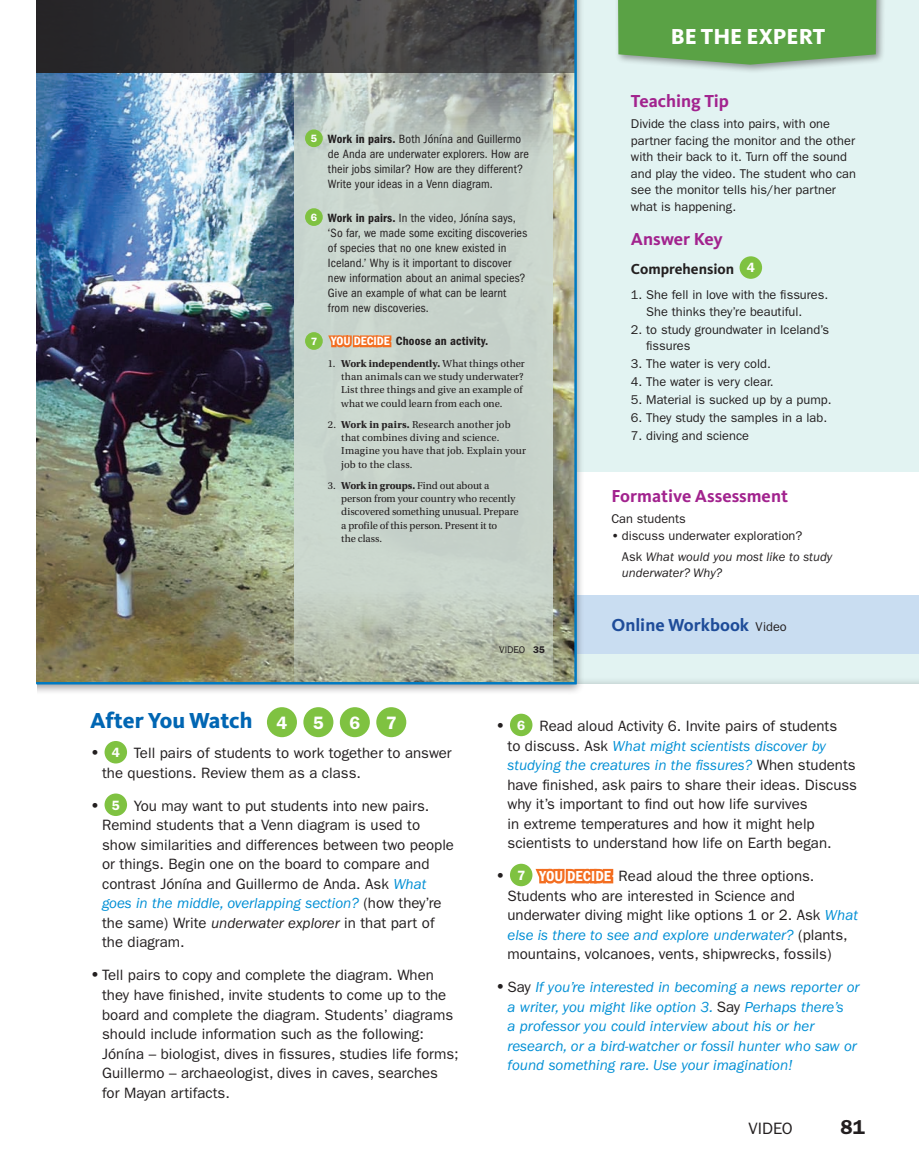
<style>
.page{position:relative;width:919px;height:1175px;background:#fff}
.page>*{position:absolute;margin:0;border:0;box-sizing:border-box;transform-origin:0 0}
.t1{font:800 22.5px "Kievit OT";letter-spacing:-.005em;color:#0166b3}
.t2{font:800 22.5px "Kievit OT";color:#fff}
.t3{font:600 20.25px "ITC Franklin Gothic Std";color:#231f20}
.t4{font:700 18px "Kievit OT";color:#a2238e}
.t5{font:700 18px "Kievit OT";color:#1e4c99}
.t6{font:600 18px "ITC Franklin Gothic Std";color:#fff}
.t7{font:16.5px "ITC Franklin Gothic Std";color:#231f20}
.t8{font:15px/19.5px "ITC Franklin Gothic Std";color:#231f20}
.t9{font:italic 15px/19.5px "ITC Franklin Gothic Std";color:#008fd5}
.t10{font:700 15px "Kievit OT";color:#231f20}
.t11{font:15px "ITC Franklin Gothic Std Dm Cd";color:#fff}
.t12{font:12.75px/16.5px "ITC Franklin Gothic Std";color:#231f20}
.t13{font:italic 12.75px "ITC Franklin Gothic Std";color:#231f20}
.t14{font:condensed 12.45px/15px "ITC Franklin Gothic Std";letter-spacing:.005em;color:#231f20}
.t15{font:12.45px "ITC Franklin Gothic Std Dm Cd";letter-spacing:.01em;color:#231f20}
.t16{font:10.65px/13.2px "Utopia Std";color:#231f20}
.t17{font:600 10.65px "ITC Franklin Gothic Std";color:#fff}
.t18{font:9.75px "ITC Franklin Gothic Std";color:#231f20}
.s1{font-family:"ITC Franklin Gothic Std Dm Cd";font-stretch:normal}
.s2{color:#fff}
.s3{font-weight:700}
.s4{font-family:"ITC Franklin Gothic Std";font-weight:600;font-size:13.5px;color:#fff}
.s5{font-weight:600}
.s6{font-style:italic}
.s7{font-family:"ITC Franklin Gothic Std";font-weight:400;font-size:12.75px;color:#231f20}
.s8{font-family:"ITC Franklin Gothic Std";font-weight:600;font-size:18px;color:#fff}
.s9{font-weight:600;font-size:16.5px}
.s10{font-weight:600;font-size:13.5px;color:#fff}
.s11{font-style:italic;color:#008fd5}
.s12{font-family:"ITC Franklin Gothic Std";font-weight:600;font-size:16.5px;color:#231f20}
.s13{font-family:"ITC Franklin Gothic Std";font-weight:600;font-size:13.5px}
.s14{font-weight:600;font-style:normal;font-size:16.5px;color:#231f20}
.s15{font-style:normal;color:#231f20}
</style>
<div class="page">
<div style="left:549px;top:0;width:369px;height:1175px;background:#e2f3f2"></div>
<div style="left:0;top:684px;width:918px;height:491px;background:#fff"></div>
<div style="left:567px;top:472px;width:351px;height:123px;background:#fff"></div>
<div style="left:567px;top:595px;width:351px;height:59px;background:#c9ddf1"></div>
<div style="left:0;top:0;width:584px;height:695px;background:#231f20;opacity:.45"></div>
<div style="left:0;top:0;width:36px;height:1175px;background:#fff"></div>
<img style="left:36px;top:0;width:541px;height:685px">
<div style="left:614px;top:0;width:271px;height:74px;background:#231f20;opacity:.45"></div>
<svg style="left:617px;top:0;width:259px;height:65px;background:#62a550"></svg>
<div style="left:739px;top:256px;width:22px;height:23px;background:#7fc241;border-radius:50%"></div>
<div style="left:267px;top:707px;width:30px;height:30px;background:#7fc241;border-radius:50%"></div>
<div style="left:303px;top:707px;width:30px;height:30px;background:#7fc241;border-radius:50%"></div>
<div style="left:339px;top:707px;width:30px;height:30px;background:#7fc241;border-radius:50%"></div>
<div style="left:376px;top:707px;width:30px;height:30px;background:#7fc241;border-radius:50%"></div>
<div style="left:104px;top:741px;width:23px;height:22px;background:#7fc241;border-radius:50%"></div>
<div style="left:104px;top:793px;width:23px;height:23px;background:#7fc241;border-radius:50%"></div>
<div style="left:509px;top:713px;width:23px;height:23px;background:#7fc241;border-radius:50%"></div>
<div style="left:509px;top:863px;width:23px;height:23px;background:#7fc241;border-radius:50%"></div>
<svg style="left:535px;top:868px;width:79px;height:16px"></svg>
<p class="t2" style="left:670px;top:23px;width:156px">BE THE EXPERT</p>
<p class="t17" style="left:310px;top:132px;width:8px">5</p>
<p class="t14" style="left:328px;top:131px;width:202px"><span class="s1">Work in pairs.</span> Both Jónína and Guillermo de Anda are underwater explorers. How are their jobs similar? How are they different?<br>Write your ideas in a Venn diagram.</p>
<p class="t17" style="left:310px;top:211px;width:8px">6</p>
<p class="t14" style="left:328px;top:210px;width:201px"><span class="s1">Work in pairs.</span> In the video, Jónína says, ‘So far, we made some exciting discoveries of species that no one knew existed in Iceland.’ Why is it important to discover new information about an animal species?<br>Give an example of what can be learnt from new discoveries.</p>
<p class="t17" style="left:310px;top:335px;width:8px">7</p>
<p class="t15" style="left:331px;top:334px;width:158px"><span class="s2">You decide</span> choose an activity.</p>
<p class="t16" style="left:341px;top:357px;width:185px;text-indent:-13px">1. <span class="s3">Work independently.</span> What things other than animals can we study underwater?<br>List three things and give an example of what we could learn from each one.</p>
<p class="t16" style="left:341px;top:418px;width:186px;text-indent:-13px">2. <span class="s3">Work in pairs.</span> Research another job that combines diving and science.<br>Imagine you have that job. Explain your job to the class.</p>
<p class="t16" style="left:341px;top:479px;width:179px;text-indent:-13px">3. <span class="s3">Work in groups.</span> Find out about a person from your country who recently discovered something unusual. Prepare a profile of this person. Present it to<br>the class.</p>
<p class="t4" style="left:630px;top:91px;width:99px">Teaching Tip</p>
<p class="t12" style="left:630px;top:116px;width:226px">Divide the class into pairs, with one partner facing the monitor and the other with their back to it. Turn off the sound and play the video. The student who can see the monitor tells his/her partner what is happening.</p>
<p class="t4" style="left:630px;top:229px;width:93px">Answer Key</p>
<p class="t10" style="left:630px;top:260px;width:125px">Comprehension <span class="s4">4</span></p>
<p class="t12" style="left:646px;top:287px;width:183px;text-indent:-15px">1. She fell in love with the fissures.<br>She thinks they’re beautiful.</p>
<p class="t12" style="left:646px;top:321px;width:184px;text-indent:-15px">2. to study groundwater in Iceland’s fissures</p>
<p class="t12" style="left:630px;top:356px;width:141px">3. The water is very cold.</p>
<p class="t12" style="left:630px;top:374px;width:144px">4. The water is very clear.</p>
<p class="t12" style="left:630px;top:392px;width:202px">5. Material is sucked up by a pump.</p>
<p class="t12" style="left:630px;top:410px;width:198px">6. They study the samples in a lab.</p>
<p class="t12" style="left:630px;top:428px;width:120px">7. diving and science</p>
<p class="t4" style="left:611px;top:485px;width:178px">Formative Assessment</p>
<p class="t12" style="left:611px;top:511px;width:76px">Can students</p>
<p class="t12" style="left:621px;top:525px;width:212px;line-height:21px;text-indent:-11px"><span class="s5">•</span> discuss underwater exploration?<br>Ask <span class="s6">What would you most like to study</span></p>
<p class="t13" style="left:621px;top:566px;width:102px">underwater? Why?</p>
<p class="t5" style="left:611px;top:615px;width:177px">Online Workbook <span class="s7">Video</span></p>
<p class="t18" style="left:499px;top:644px;width:47px">VIDEo <span class="s5">35</span></p>
<p class="t1" style="left:90px;top:707px;width:199px">After You Watch <span class="s8">4</span></p>
<p class="t6" style="left:313px;top:711px;width:12px">5</p>
<p class="t6" style="left:349px;top:711px;width:12px">6</p>
<p class="t6" style="left:386px;top:711px;width:12px">7</p>
<p class="t8" style="left:102px;top:743px;width:351px;text-indent:-12px"><span class="s9">•</span> <span class="s10">4</span> Tell pairs of students to work together to answer the questions. Review them as a class.</p>
<p class="t8" style="left:102px;top:796px;width:353px;text-indent:-12px"><span class="s9">•</span> <span class="s10">5</span> You may want to put students into new pairs.<br>Remind students that a Venn diagram is used to show similarities and differences between two people or things. Begin one on the board to compare and contrast Jónína and Guillermo de Anda. Ask <span class="s11">What goes in the middle, overlapping section?</span> (how they’re the same) Write <span class="s6">underwater explorer</span> in that part of the diagram.</p>
<p class="t8" style="left:102px;top:965px;width:358px;text-indent:-12px"><span class="s9">•</span> Tell pairs to copy and complete the diagram. When they have finished, invite students to come up to the board and complete the diagram. Students’ diagrams should include information such as the following:<br>Jónína – biologist, dives in fissures, studies life forms; Guillermo – archaeologist, dives in caves, searches for Mayan artifacts.</p>
<p class="t8" style="left:507px;top:716px;width:351px;text-indent:-12px"><span class="s9">•</span> <span class="s10">6</span> Read aloud Activity 6. Invite pairs of students<br>to discuss. Ask <span class="s11">What might scientists discover by studying the creatures in the fissures?</span> When students have finished, ask pairs to share their ideas. Discuss why it’s important to find out how life survives<br>in extreme temperatures and how it might help scientists to understand how life on Earth began.</p>
<p class="t11" style="left:495px;top:867px;width:53px"><span class="s12">•</span> <span class="s13">7</span> you</p>
<p class="t11" style="left:566px;top:867px;width:9px">decide</p>
<p class="t8" style="left:507px;top:866px;width:352px;text-indent:111px">Read aloud the three options.<br>Students who are interested in Science and underwater diving might like options 1 or 2. Ask <span class="s11">What else is there to see and explore underwater?</span> (plants, mountains, volcanoes, vents, shipwrecks, fossils)</p>
<p class="t9" style="left:507px;top:977px;width:353px;text-indent:-12px"><span class="s14">•</span> <span class="s15">Say</span> If you’re interested in becoming a news reporter or a writer, you might like option 3. <span class="s15">Say</span> Perhaps there’s<br>a professor you could interview about his or her research, or a bird-watcher or fossil hunter who saw or found something rare. Use your imagination!</p>
<p class="t7" style="left:748px;top:1119px;width:46px">VIDEO</p>
<p class="t3" style="left:840px;top:1115px;width:26px">81</p>
</div>
